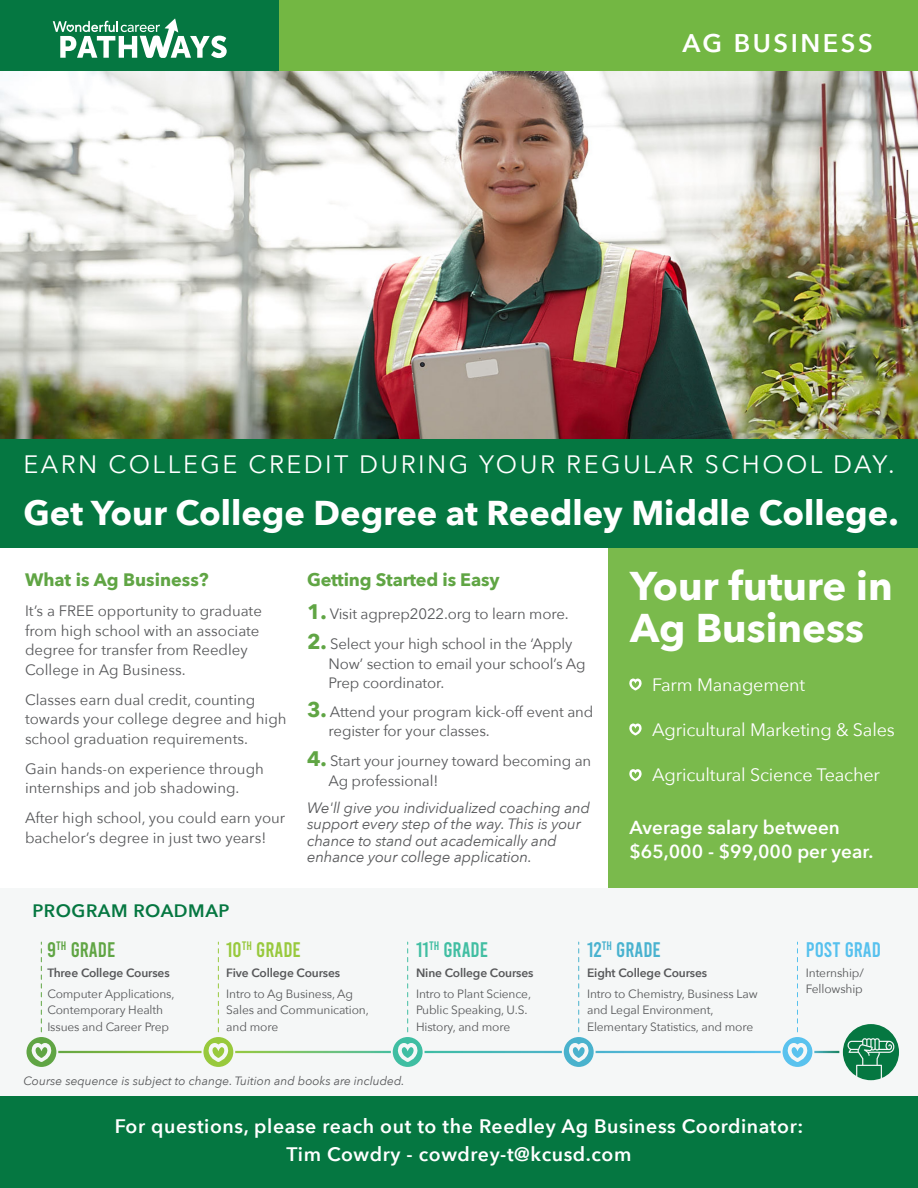
<style>
.page{position:relative;width:918px;height:1188px;background:#fff}
.page>*{position:absolute;margin:0;border:0;box-sizing:border-box;transform-origin:0 0}
.t1{font:700 40.05px/41.7px "Avenir Next";color:#fff}
.t2{font:700 34.35px "Avenir Next";color:#fff}
.t3{font:600 25.5px "Avenir Next";letter-spacing:.1em;color:#fff}
.t4{font:25.05px "Avenir Next";letter-spacing:.1em;color:#fff}
.t5{font:21px "Bebas";color:#98c93d}
.t6{font:21px "Bebas";color:#41bea2}
.t7{font:21px "Bebas";color:#49b2cf}
.t8{font:21px "Bebas";color:#60a544}
.t9{font:21px "Bebas";color:#56c1ee}
.t10{font:600 19.5px/28.5px "Avenir Next";letter-spacing:.03em;color:#fff;text-align:center}
.t11{font:600 18.9px/23.9px "Avenir Next";color:#fff}
.t12{font:18px "Avenir Next";letter-spacing:-.01em;color:#fff}
.t13{font:700 18px "Avenir Next";letter-spacing:-.01em;color:#60a544}
.t14{font:600 18px "Avenir Next";letter-spacing:.03em;color:#057741}
.t15{font:15px/19.5px "Avenir Next";color:#57585a}
.t16{font:italic 15px/16.5px "Avenir Next";letter-spacing:-.01em;color:#57585a}
.t17{font:12px/16.5px "Avenir Next";letter-spacing:-.01em;color:#57585a}
.t18{font:600 12px "Avenir Next";letter-spacing:-.01em;color:#57585a}
.t19{font:italic 12px "Avenir Next";color:#57585a}
.s1{font-weight:700;font-size:21px;color:#60a544}
</style>
<div class="page">
<div style="left:608px;top:545px;width:310px;height:349px;background:#7aba4c"></div>
<svg style="left:629px;top:723px;width:13px;height:12px"></svg>
<svg style="left:629px;top:769px;width:13px;height:12px"></svg>
<svg style="left:629px;top:678px;width:13px;height:13px"></svg>
<img style="left:0;top:70px;width:918px;height:369px">
<div style="left:0;top:0;width:279px;height:70px;background:#057741"></div>
<div style="left:279px;top:0;width:639px;height:70px;background:#73b743"></div>
<svg style="left:53px;top:19px;width:174px;height:39px"></svg>
<div style="left:0;top:888px;width:918px;height:208px;background:#f5f7f7"></div>
<hr style="left:419px;top:1051px;width:148px;height:2px;background:#fff">
<hr style="left:809px;top:1051px;width:39px;height:2px;background:#fff">
<hr style="left:592px;top:1051px;width:192px;height:2px;background:#fff">
<hr style="left:228px;top:1051px;width:167px;height:2px;background:#fff">
<hr style="left:50px;top:1051px;width:155px;height:2px;background:#fff">
<div style="left:839px;top:1021px;width:64px;height:63px;background:#f5f7f7;border-radius:50%"></div>
<div style="left:843px;top:1024px;width:56px;height:56px;background:#057741;border-radius:50%"></div>
<svg style="left:848px;top:1038px;width:46px;height:42px"></svg>
<svg style="left:25px;top:1035px;width:33px;height:34px"></svg>
<div style="left:27px;top:1037px;width:29px;height:30px;background:#60a544;border-radius:50%"></div>
<svg style="left:31px;top:942px;width:21px;height:120px"></svg>
<svg style="left:202px;top:1035px;width:33px;height:34px"></svg>
<div style="left:203px;top:1037px;width:30px;height:30px;background:#98c93c;border-radius:50%"></div>
<svg style="left:208px;top:942px;width:20px;height:120px"></svg>
<svg style="left:391px;top:1035px;width:34px;height:34px"></svg>
<div style="left:393px;top:1037px;width:30px;height:30px;background:#3fbea2;border-radius:50%"></div>
<svg style="left:398px;top:942px;width:20px;height:120px"></svg>
<svg style="left:562px;top:1035px;width:34px;height:34px"></svg>
<div style="left:564px;top:1037px;width:30px;height:30px;background:#49b2cd;border-radius:50%"></div>
<svg style="left:569px;top:942px;width:20px;height:120px"></svg>
<svg style="left:781px;top:1035px;width:33px;height:34px"></svg>
<div style="left:783px;top:1037px;width:29px;height:30px;background:#59c2ee;border-radius:50%"></div>
<svg style="left:787px;top:942px;width:21px;height:120px"></svg>
<div style="left:0;top:1096px;width:918px;height:92px;background:#057741"></div>
<div style="left:0;top:439px;width:918px;height:109px;background:#057741"></div>
<h3 class="t3" style="left:682px;top:21px;width:192px">AG BUSINESS</h3>
<h3 class="t4" style="left:24px;top:443px;width:873px">EARN COLLEGE CREDIT DURING YOUR REGULAR SCHOOL DAY.</h3>
<h2 class="t2" style="left:24px;top:483px;width:877px">Get Your College Degree at Reedley Middle College.</h2>
<p class="t13" style="left:25px;top:564px;width:185px">What is Ag Business?</p>
<p class="t15" style="left:25px;top:601px;width:238px">It’s a FREE opportunity to graduate from high school with an associate degree for transfer from Reedley<br>College in Ag Business.</p>
<p class="t15" style="left:25px;top:689px;width:263px">Classes earn dual credit, counting towards your college degree and high school graduation requirements.</p>
<p class="t15" style="left:25px;top:758px;width:240px">Gain hands-on experience through internships and job shadowing.</p>
<p class="t15" style="left:25px;top:808px;width:262px">After high school, you could earn your bachelor’s degree in just two years!</p>
<h1 class="t1" style="left:630px;top:565px;width:264px">Your future in<br>Ag Business</h1>
<p class="t13" style="left:307px;top:564px;width:194px">Getting Started is Easy</p>
<p class="t15" style="left:307px;top:604px;width:263px"><span class="s1">1.</span> Visit agprep2022.org to learn more.</p>
<p class="t15" style="left:329px;top:634px;width:259px;text-indent:-22px"><span class="s1">2.</span> Select your high school in the ‘Apply<br>Now’ section to email your school’s Ag<br>Prep coordinator.</p>
<p class="t15" style="left:329px;top:701px;width:266px;text-indent:-22px"><span class="s1">3.</span> Attend your program kick-off event and register for your classes.</p>
<p class="t15" style="left:328px;top:751px;width:264px;text-indent:-21px"><span class="s1">4.</span> Start your journey toward becoming an<br>Ag professional!</p>
<p class="t16" style="left:307px;top:799px;width:285px">We'll give you individualized coaching and support every step of the way. This is your chance to stand out academically and enhance your college application.</p>
<p class="t12" style="left:652px;top:670px;width:155px">Farm Management</p>
<p class="t12" style="left:652px;top:715px;width:244px">Agricultural Marketing &amp; Sales</p>
<p class="t12" style="left:652px;top:760px;width:230px">Agricultural Science Teacher</p>
<p class="t11" style="left:629px;top:815px;width:245px">Average salary between $65,000 - $99,000 per year.</p>
<p class="t14" style="left:32px;top:896px;width:199px">PROGRAM ROADMAP</p>
<h3 class="t8" style="left:47px;top:939px;width:69px">9<sup>TH</sup> GRADE</h3>
<p class="t18" style="left:47px;top:962px;width:124px">Three College Courses</p>
<p class="t17" style="left:47px;top:985px;width:129px">Computer Applications,<br>Contemporary Health<br>Issues and Career Prep</p>
<h3 class="t5" style="left:226px;top:939px;width:76px">10<sup>TH</sup> GRADE</h3>
<p class="t18" style="left:226px;top:962px;width:115px">Five College Courses</p>
<p class="t17" style="left:226px;top:985px;width:144px">Intro to Ag Business, Ag<br>Sales and Communication, and more</p>
<h3 class="t6" style="left:416px;top:939px;width:73px">11<sup>TH</sup> GRADE</h3>
<p class="t18" style="left:416px;top:962px;width:119px">Nine College Courses</p>
<p class="t17" style="left:416px;top:985px;width:117px">Intro to Plant Science,<br>Public Speaking, U.S.<br>History, and more</p>
<h3 class="t7" style="left:587px;top:939px;width:75px">12<sup>TH</sup> GRADE</h3>
<p class="t18" style="left:587px;top:962px;width:122px">Eight College Courses</p>
<p class="t17" style="left:587px;top:985px;width:172px">Intro to Chemistry, Business Law and Legal Environment,<br>Elementary Statistics, and more</p>
<h3 class="t9" style="left:806px;top:939px;width:77px">POST GRAD</h3>
<p class="t17" style="left:806px;top:964px;width:59px">Internship/<br>Fellowship</p>
<p class="t19" style="left:24px;top:1070px;width:383px">Course sequence is subject to change. Tuition and books are included.</p>
<h3 class="t10" style="left:115px;top:1111px;width:690px">For questions, please reach out to the Reedley Ag Business Coordinator:<br>Tim Cowdry - cowdrey-t@kcusd.com</h3>
</div>
